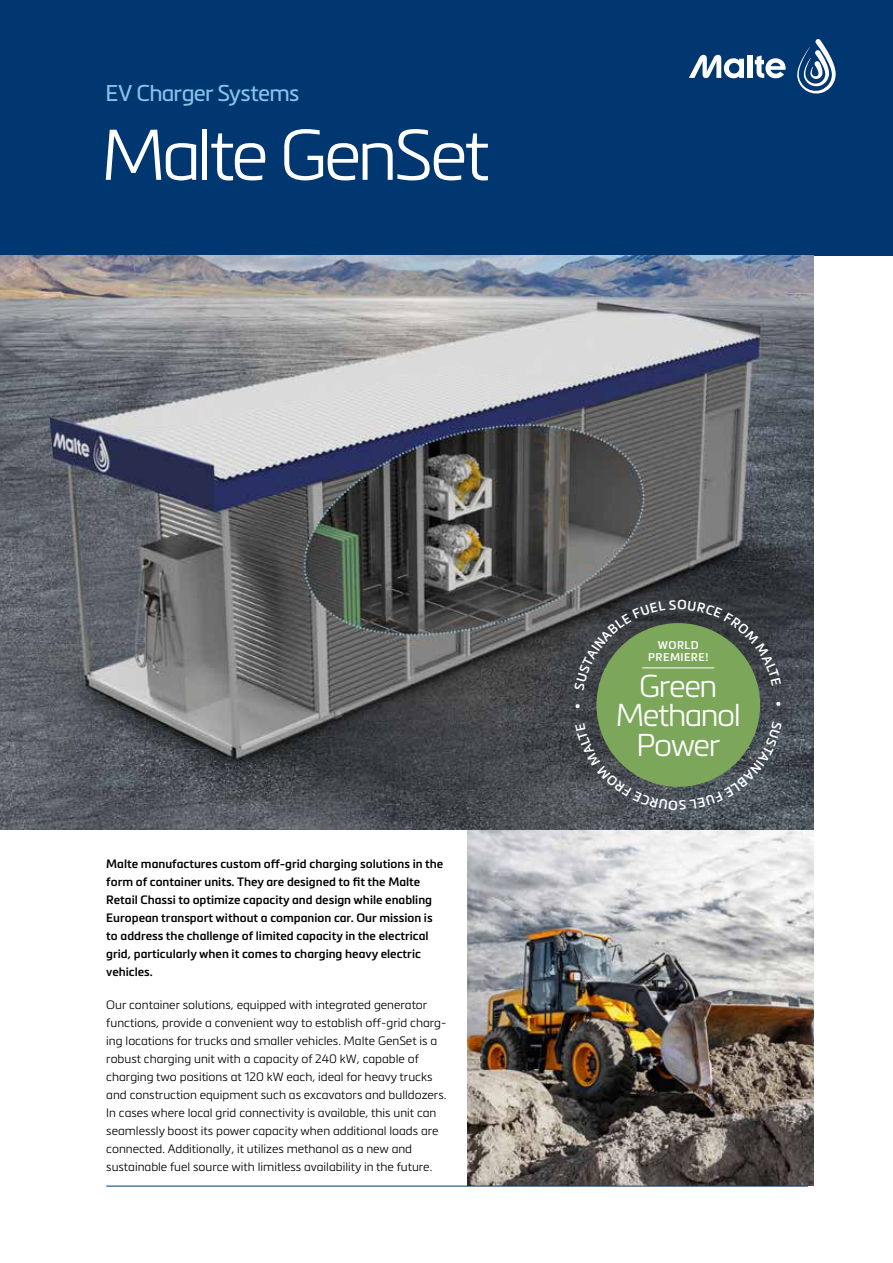
<style>
.page{position:relative;width:893px;height:1263px;background:#fff}
.page>*{position:absolute;margin:0;border:0;box-sizing:border-box;transform-origin:0 0}
.t1{font:300 70.5px "Metronic Pro";letter-spacing:-.05em;color:#fff}
.t2{font:300 31.05px/29.5px "Metronic Pro";letter-spacing:-.045em;color:#fff;text-align:center}
.t3{font:22.5px "Metronic Pro";letter-spacing:-.03em;color:#86c3eb}
.t4{font:300 12px/18px "Metronic Pro";color:#000}
.t5{font:600 12px/18px "Metronic Pro";color:#000}
.t6{font:600 11.1px/12px "Metronic Pro";letter-spacing:.04em;color:#fff;text-align:center}
</style>
<div class="page">
<img style="left:468px;top:829px;width:346px;height:357px">
<div style="left:0;top:0;width:893px;height:255px;background:#003770"></div>
<svg style="left:797px;top:39px;width:39px;height:55px"></svg>
<svg style="left:755px;top:55px;width:31px;height:23px"></svg>
<div style="left:747px;top:55px;width:5px;height:23px;background:#fff"></div>
<svg style="left:689px;top:55px;width:55px;height:23px"></svg>
<hr style="left:106px;top:1186px;width:702px;height:1px;background:#003770">
<img style="left:0;top:255px;width:814px;height:574px">
<div style="left:596px;top:623px;width:164px;height:164px;background:#7ca75a;border-radius:50%"></div>
<svg style="left:574px;top:600px;width:207px;height:90px"></svg>
<svg style="left:777px;top:702px;width:4px;height:4px"></svg>
<svg style="left:575px;top:721px;width:207px;height:89px"></svg>
<svg style="left:576px;top:704px;width:4px;height:4px"></svg>
<h3 class="t3" style="left:105px;top:77px;width:196px">EV Charger Systems</h3>
<h1 class="t1" style="left:101px;top:107px;width:390px">Malte GenSet</h1>
<p class="t5" style="left:106px;top:854px;width:338px">Malte manufactures custom off-grid charging solutions in the form of container units. They are designed to fit the Malte Retail Chassi to optimize capacity and design while enabling European transport without a companion car. Our mission is to address the challenge of limited capacity in the electrical grid, particularly when it comes to charging heavy electric vehicles.</p>
<p class="t4" style="left:106px;top:995px;width:342px">Our container solutions, equipped with integrated generator functions, provide a convenient way to establish off-grid charg&shy;ing locations for trucks and smaller vehicles. Malte GenSet is a robust charging unit with a capacity of 240 kW, capable of charging two positions at 120 kW each, ideal for heavy trucks and construction equipment such as excavators and bulldozers.<br>In cases where local grid connectivity is available, this unit can seamlessly boost its power capacity when additional loads are connected. Additionally, it utilizes methanol as a new and sustainable fuel source with limitless availability in the future.</p>
<p class="t6" style="left:648px;top:639px;width:62px">WORLD<br>PREMIERE!</p>
<h2 class="t2" style="left:616px;top:670px;width:127px">Green<br>Methanol<br>Power</h2>
</div>
